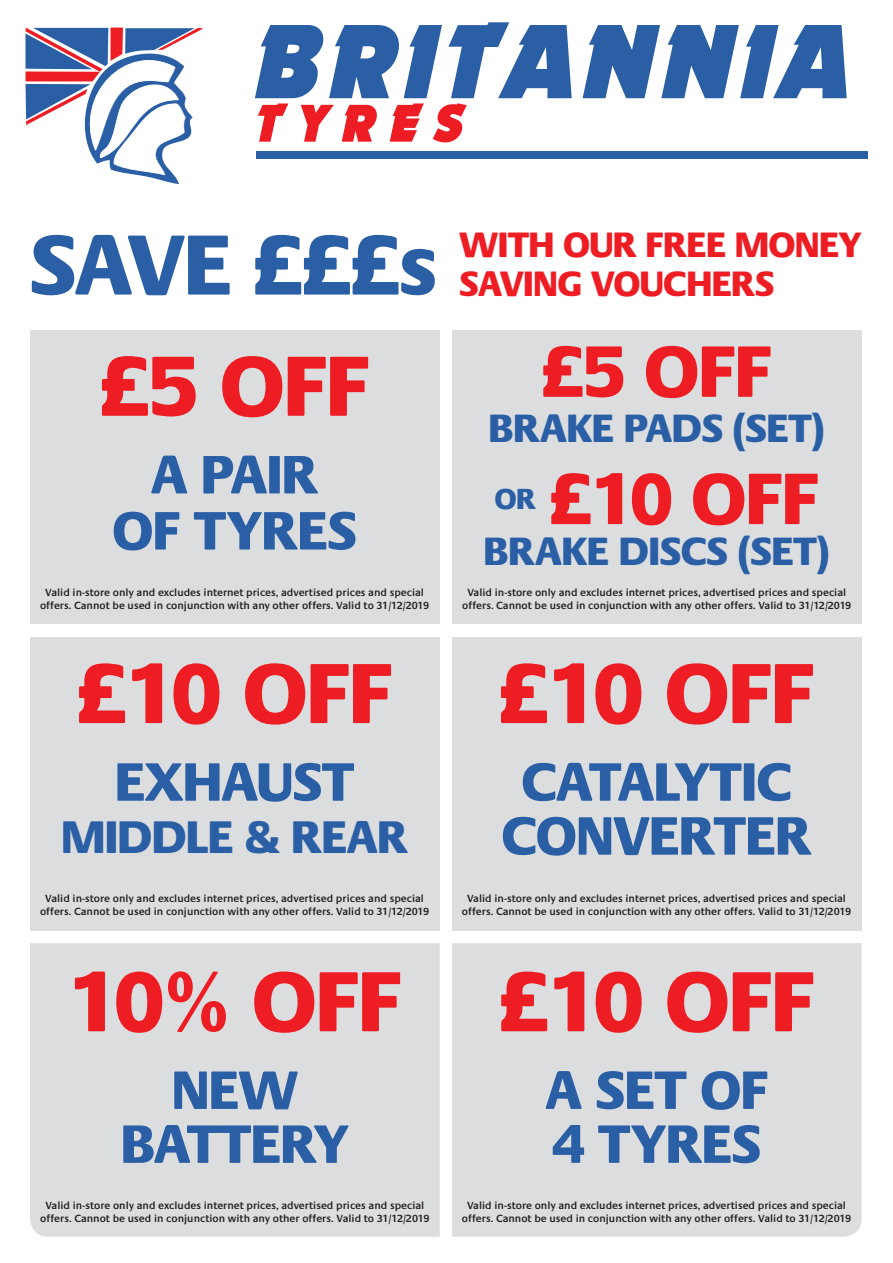
<style>
.page{position:relative;width:893px;height:1263px;background:#fff}
.page>*{position:absolute;margin:0;border:0;box-sizing:border-box;transform-origin:0 0}
.t1{font:800 88.5px "Praxis EF";color:#ee1d23}
.t2{font:800 88.5px "Praxis EF";color:#2a5fa5}
.t3{font:800 75.45px "Praxis EF";color:#ee1d23}
.t4{font:800 56.1px "Praxis EF";color:#2a5fa5}
.t5{font:800 47.4px "Praxis EF";color:#2a5fa5}
.t6{font:800 40.95px "Praxis EF";color:#2a5fa5}
.t7{font:800 36.6px "Praxis EF";color:#ee1d23}
.t8{font:800 30.15px "Praxis EF";color:#2a5fa5}
.t9{font:600 10.8px/12.9px "Praxis EF";color:#231f20;text-align:center}
</style>
<div class="page">
<div style="left:30px;top:943px;width:410px;height:294px;background:#dcdddf"></div>
<div style="left:452px;top:943px;width:410px;height:294px;background:#dcdddf"></div>
<div style="left:30px;top:637px;width:410px;height:293px;background:#dcdddf"></div>
<div style="left:452px;top:637px;width:410px;height:293px;background:#dcdddf"></div>
<div style="left:30px;top:330px;width:410px;height:294px;background:#dcdddf"></div>
<div style="left:452px;top:330px;width:410px;height:294px;background:#dcdddf"></div>
<svg style="left:583px;top:25px;width:264px;height:73px"></svg>
<svg style="left:255px;top:22px;width:317px;height:120px"></svg>
<div style="left:256px;top:151px;width:612px;height:7px;background:#2a5fa5"></div>
<svg style="left:26px;top:28px;width:177px;height:156px"></svg>
<p class="t2" style="left:30px;top:216px;width:408px">SAVE £££s</p>
<p class="t7" style="left:460px;top:225px;width:403px">WITH OUR FREE MONEY</p>
<p class="t7" style="left:460px;top:264px;width:316px">SAVING VOUCHERS</p>
<p class="t1" style="left:100px;top:337px;width:270px">£5 OFF</p>
<p class="t4" style="left:151px;top:444px;width:168px">A PAIR</p>
<p class="t4" style="left:113px;top:500px;width:246px">OF TYRES</p>
<p class="t9" style="left:40px;top:586px;width:391px">Valid in-store only and excludes internet prices, advertised prices and special offers. Cannot be used in conjunction with any other offers. Valid to 31/12/2019</p>
<p class="t1" style="left:77px;top:645px;width:316px">£10 OFF</p>
<p class="t4" style="left:115px;top:751px;width:240px">EXHAUST</p>
<p class="t5" style="left:61px;top:810px;width:348px">MIDDLE &amp; REAR</p>
<p class="t3" style="left:542px;top:330px;width:231px">£5 OFF</p>
<p class="t6" style="left:489px;top:406px;width:337px">BRAKE PADS (SET)</p>
<p class="t8" style="left:495px;top:482px;width:43px">OR</p>
<p class="t3" style="left:550px;top:457px;width:270px">£10 OFF</p>
<p class="t6" style="left:484px;top:529px;width:347px">BRAKE DISCS (SET)</p>
<p class="t9" style="left:462px;top:586px;width:391px">Valid in-store only and excludes internet prices, advertised prices and special offers. Cannot be used in conjunction with any other offers. Valid to 31/12/2019</p>
<p class="t1" style="left:499px;top:645px;width:316px">£10 OFF</p>
<p class="t4" style="left:522px;top:751px;width:271px">CATALYTIC</p>
<p class="t4" style="left:502px;top:805px;width:311px">CONVERTER</p>
<p class="t9" style="left:40px;top:892px;width:391px">Valid in-store only and excludes internet prices, advertised prices and special offers. Cannot be used in conjunction with any other offers. Valid to 31/12/2019</p>
<p class="t9" style="left:462px;top:892px;width:391px">Valid in-store only and excludes internet prices, advertised prices and special offers. Cannot be used in conjunction with any other offers. Valid to 31/12/2019</p>
<p class="t1" style="left:69px;top:953px;width:334px">10% OFF</p>
<p class="t4" style="left:172px;top:1059px;width:127px">NEW</p>
<p class="t4" style="left:121px;top:1113px;width:229px">BATTERY</p>
<p class="t1" style="left:499px;top:953px;width:316px">£10 OFF</p>
<p class="t4" style="left:546px;top:1059px;width:224px">A SET OF</p>
<p class="t4" style="left:553px;top:1113px;width:210px">4 TYRES</p>
<p class="t9" style="left:40px;top:1199px;width:391px">Valid in-store only and excludes internet prices, advertised prices and special offers. Cannot be used in conjunction with any other offers. Valid to 31/12/2019</p>
<p class="t9" style="left:462px;top:1199px;width:391px">Valid in-store only and excludes internet prices, advertised prices and special offers. Cannot be used in conjunction with any other offers. Valid to 31/12/2019</p>
</div>
